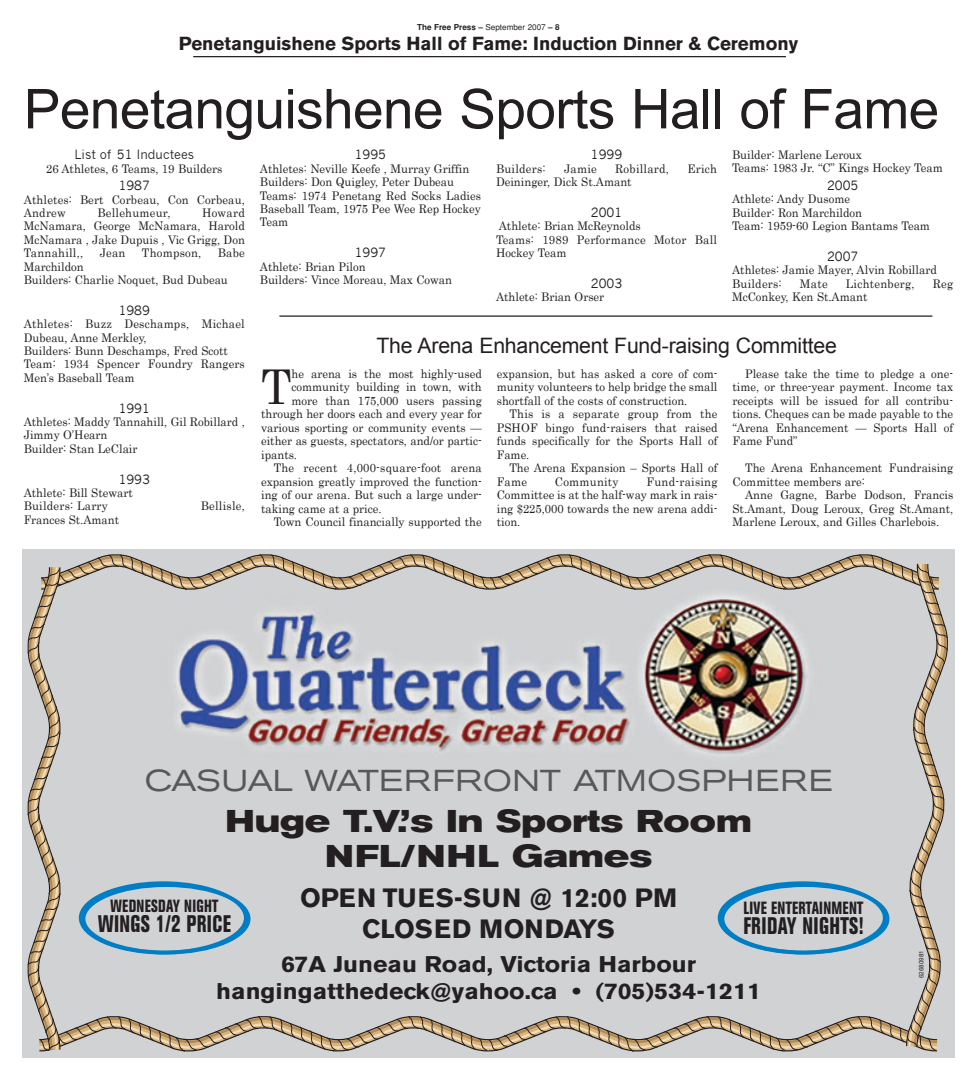
<style>
.page{position:relative;width:977px;height:1080px;background:#fff}
.page>*{position:absolute;margin:0;border:0;box-sizing:border-box;transform-origin:0 0}
.t1{font:55px "Arial";letter-spacing:-.01em;color:#231f20}
.t2{font:48px "Century";color:#231f20;scale:.95 1}
.t3{font:700 expanded 31.25px/35px "Akzidenz Grotesk BE";color:#231f20;text-align:center}
.t4{font:expanded 30px "Akzidenz Grotesk BE";letter-spacing:.02em;color:#57585a}
.t5{font:700 26.25px/31.2px "Akzidenz Grotesk BE";color:#231f20;text-align:center}
.t6{font:800 condensed 23.75px "Akzidenz Grotesk BE";letter-spacing:.02em;color:#231f20;scale:.8 1}
.t7{font:700 22.5px/27.5px "Akzidenz Grotesk BE";color:#231f20;text-align:center;scale:1.1 1}
.t8{font:21.25px "Arial";letter-spacing:-.01em;color:#231f20}
.t9{font:700 18.75px "Akzidenz Grotesk BE";color:#231f20}
.t10{font:800 condensed 17.5px "Akzidenz Grotesk BE";letter-spacing:.02em;color:#231f20;scale:.8 1}
.t11{font:12.5px "News Gothic";color:#231f20}
.t12{font:11.88px/13.4px "Century";color:#231f20;scale:.95 1}
.t13{font:11.88px "Century";letter-spacing:.02em;color:#231f20;scale:.95 1}
.t14{font:700 8.12px "Helvetica";color:#231f20}
.t15{font:6.25px "Helvetica";color:#231f20}
.s1{font-weight:400}
</style>
<div class="page">
<hr style="left:193px;top:56px;width:592px;height:1px;background:#231f20">
<div style="left:22px;top:549px;width:932px;height:508px;background:#d1d2d4"></div>
<svg style="left:28px;top:552px;width:919px;height:500px"></svg>
<hr style="left:279px;top:315px;width:653px;height:2px;background:#231f20">
<p class="t14" style="left:417px;top:24px;width:144px">The Free Press – <span class="s1">September 2007</span> – 8</p>
<h3 class="t9" style="left:179px;top:37px;width:620px">Penetanguishene Sports Hall of Fame: Induction Dinner &amp; Ceremony</h3>
<h1 class="t1" style="left:24px;top:79px;width:916px">Penetanguishene Sports Hall of Fame</h1>
<p class="t11" style="left:74px;top:147px;width:121px">List of 51 Inductees</p>
<p class="t12" style="left:46px;top:162px;width:187px">26 Athletes, 6 Teams, 19 Builders</p>
<p class="t11" style="left:119px;top:178px;width:33px">1987</p>
<p class="t12" style="left:24px;top:192px;width:234px">Athletes: Bert Corbeau, Con Corbeau,<br>Andrew</p>
<p class="t12" style="left:24px;top:206px;width:234px;text-align:justify;text-indent:178px">Howard McNamara, George McNamara, Harold McNamara , Jake Dupuis , Vic Grigg, Don Tannahill,,</p>
<p class="t13" style="left:97px;top:205px;width:78px">Bellehumeur,</p>
<p class="t12" style="left:100px;top:246px;width:29px">Jean</p>
<p class="t13" style="left:142px;top:245px;width:64px">Thompson,</p>
<p class="t12" style="left:218px;top:246px;width:30px">Babe</p>
<p class="t12" style="left:24px;top:259px;width:216px">Marchildon<br>Builders: Charlie Noquet, Bud Dubeau</p>
<p class="t11" style="left:119px;top:303px;width:33px">1989</p>
<p class="t12" style="left:24px;top:317px;width:234px">Athletes: Buzz Deschamps, Michael<br>Dubeau, Anne Merkley,<br>Builders: Bunn Deschamps, Fred Scott<br>Team: 1934 Spencer Foundry Rangers<br>Men’s Baseball Team</p>
<p class="t11" style="left:119px;top:400px;width:33px">1991</p>
<p class="t12" style="left:24px;top:415px;width:234px">Athletes: Maddy Tannahill, Gil Robillard ,<br>Jimmy O’Hearn<br>Builder: Stan LeClair</p>
<p class="t11" style="left:119px;top:471px;width:33px">1993</p>
<p class="t12" style="left:24px;top:486px;width:116px">Athlete: Bill Stewart<br>Builders: Larry</p>
<p class="t13" style="left:201px;top:499px;width:48px">Bellisle,</p>
<p class="t12" style="left:24px;top:512px;width:102px">Frances St.Amant</p>
<p class="t11" style="left:355px;top:147px;width:33px">1995</p>
<p class="t12" style="left:260px;top:162px;width:234px">Athletes: Neville Keefe , Murray Griffin<br>Builders: Don Quigley, Peter Dubeau<br>Teams: 1974 Penetang Red Socks Ladies<br>Baseball Team, 1975 Pee Wee Rep Hockey<br>Team</p>
<p class="t11" style="left:355px;top:245px;width:33px">1997</p>
<p class="t12" style="left:260px;top:259px;width:204px">Athlete: Brian Pilon<br>Builders: Vince Moreau, Max Cowan</p>
<p class="t11" style="left:590px;top:147px;width:33px">1999</p>
<p class="t13" style="left:496px;top:161px;width:54px">Builders:</p>
<p class="t12" style="left:564px;top:162px;width:36px">Jamie</p>
<p class="t13" style="left:615px;top:161px;width:58px">Robillard,</p>
<p class="t12" style="left:687px;top:162px;width:33px">Erich</p>
<p class="t12" style="left:496px;top:175px;width:144px">Deininger, Dick St.Amant</p>
<p class="t11" style="left:590px;top:205px;width:33px">2001</p>
<p class="t12" style="left:496px;top:219px;width:234px">Athlete: Brian McReynolds<br>Teams: 1989 Performance Motor Ball<br>Hockey Team</p>
<p class="t11" style="left:590px;top:276px;width:33px">2003</p>
<p class="t12" style="left:496px;top:290px;width:115px">Athlete: Brian Orser</p>
<p class="t12" style="left:732px;top:148px;width:223px">Builder: Marlene Leroux<br>Teams: 1983 Jr. “C” Kings Hockey Team</p>
<p class="t11" style="left:826px;top:178px;width:33px">2005</p>
<p class="t12" style="left:732px;top:192px;width:210px">Athlete: Andy Dusome<br>Builder: Ron Marchildon<br>Team: 1959-60 Legion Bantams Team</p>
<p class="t11" style="left:826px;top:249px;width:33px">2007</p>
<p class="t12" style="left:732px;top:263px;width:217px">Athletes: Jamie Mayer, Alvin Robillard<br>Builders:</p>
<p class="t12" style="left:799px;top:276px;width:31px">Mate</p>
<p class="t13" style="left:845px;top:276px;width:74px">Lichtenberg,</p>
<p class="t12" style="left:932px;top:276px;width:23px">Reg</p>
<p class="t12" style="left:732px;top:290px;width:144px">McConkey, Ken St.Amant</p>
<h3 class="t8" style="left:376px;top:333px;width:461px">The Arena Enhancement Fund-raising Committee</h3>
<h2 class="t2" style="left:261px;top:357px;width:34px">T</h2>
<p class="t12" style="left:291px;top:366px;width:202px">he arena is the most highly-used</p>
<p class="t12" style="left:291px;top:380px;width:202px">community building in town, with</p>
<p class="t12" style="left:291px;top:393px;width:202px">more than 175,000 users passing</p>
<p class="t12" style="left:261px;top:407px;width:234px">through her doors each and every year for</p>
<p class="t12" style="left:261px;top:420px;width:234px">various sporting or community events —</p>
<p class="t12" style="left:261px;top:434px;width:234px">either as guests, spectators, and/or partic-</p>
<p class="t12" style="left:261px;top:447px;width:39px">ipants.</p>
<p class="t13" style="left:274px;top:461px;width:220px">The recent 4,000-square-foot arena</p>
<p class="t12" style="left:261px;top:475px;width:234px">expansion greatly improved the function-</p>
<p class="t12" style="left:261px;top:488px;width:234px">ing of our arena. But such a large under-</p>
<p class="t12" style="left:261px;top:502px;width:128px">taking came at a price.</p>
<p class="t12" style="left:274px;top:515px;width:220px">Town Council financially supported the</p>
<p class="t12" style="left:496px;top:366px;width:234px;text-align:justify">expansion, but has asked a core of com&shy;munity volunteers to help bridge the small shortfall of the costs of construction.</p>
<p class="t12" style="left:496px;top:407px;width:234px;text-align:justify;text-indent:13px">This is a separate group from the PSHOF bingo fund-raisers that raised funds specifically for the Sports Hall of Fame.</p>
<p class="t12" style="left:496px;top:461px;width:234px;text-indent:13px">The Arena Expansion – Sports Hall of<br>Fame</p>
<p class="t13" style="left:555px;top:474px;width:68px">Community</p>
<p class="t12" style="left:496px;top:474px;width:234px;text-align:justify;text-indent:150px">Fund-raising Committee is at the half-way mark in rais&shy;ing $225,000 towards the new arena addi&shy;tion.</p>
<p class="t12" style="left:732px;top:366px;width:234px;text-align:justify;text-indent:13px">Please take the time to pledge a one&shy;time, or three-year payment. Income tax receipts will be issued for all contribu&shy;tions. Cheques can be made payable to the “Arena Enhancement — Sports Hall of Fame Fund”</p>
<p class="t12" style="left:732px;top:461px;width:234px;text-indent:13px">The Arena Enhancement Fundraising<br>Committee members are:</p>
<p class="t12" style="left:732px;top:488px;width:234px;text-align:justify;text-indent:13px">Anne Gagne, Barbe Dodson, Francis St.Amant, Doug Leroux, Greg St.Amant, Marlene Leroux, and Gilles Charlebois.</p>
<h3 class="t4" style="left:145px;top:770px;width:689px">CASUAL WATERFRONT ATMOSPHERE</h3>
<h3 class="t3" style="left:225px;top:806px;width:528px">Huge T.V.’s In Sports Room<br>NFL/NHL Games</h3>
<h3 class="t5" style="left:300px;top:884px;width:378px">OPEN TUES-SUN @ 12:00 PM<br>CLOSED MONDAYS</h3>
<h3 class="t10" style="left:111px;top:899px;width:136px">WEDNESDAY NIGHT</h3>
<h3 class="t6" style="left:98px;top:915px;width:168px">WINGS 1/2 PRICE</h3>
<h3 class="t10" style="left:743px;top:902px;width:151px">LIVE ENTERTAINMENT</h3>
<h3 class="t6" style="left:743px;top:917px;width:152px">FRIDAY NIGHTS!</h3>
<h3 class="t7" style="left:216px;top:952px;width:496px">67A Juneau Road, Victoria Harbour hangingatthedeck@yahoo.ca • (705)534-1211</h3>
<p class="t15" style="left:918px;top:978px;width:29px;rotate:-90deg">62680981</p>
</div>
